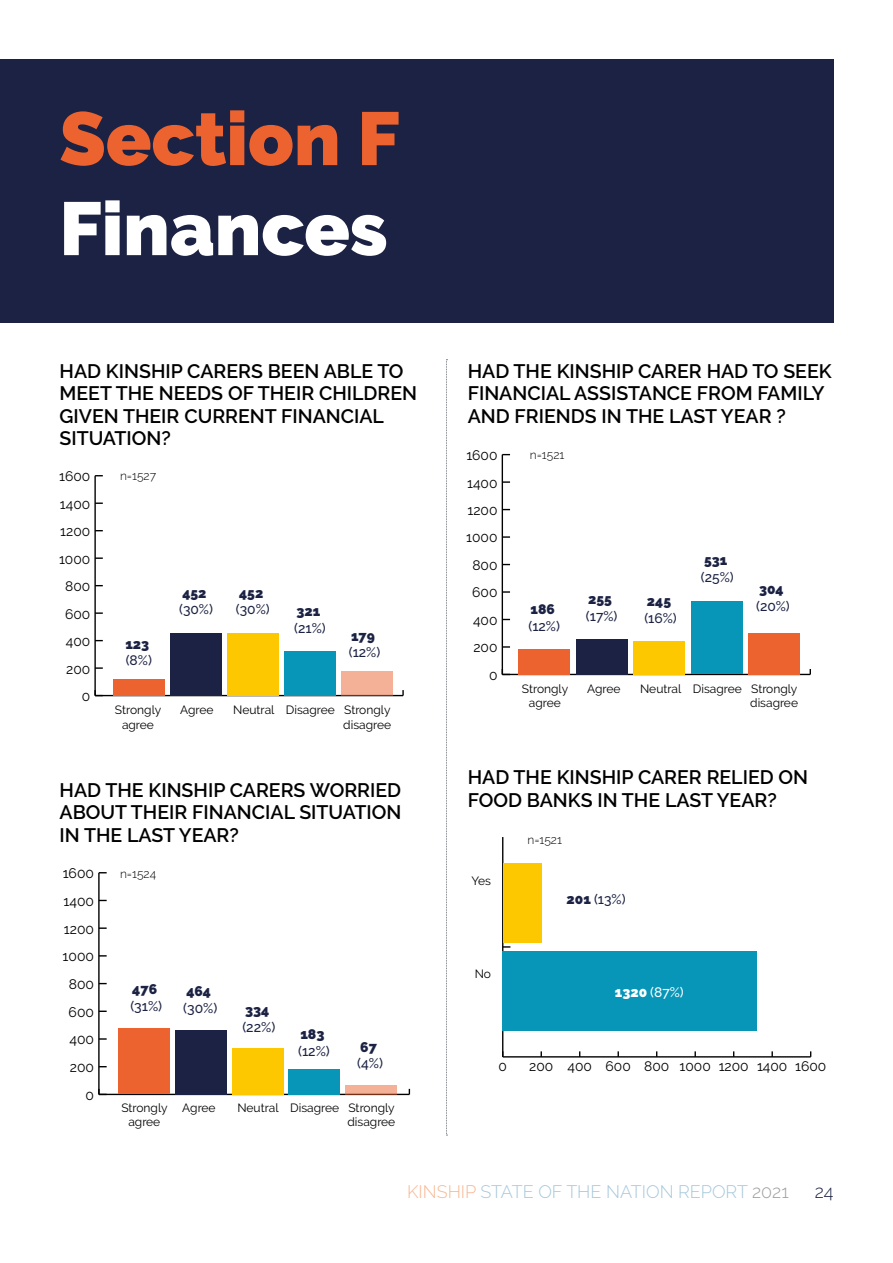
<style>
.page{position:relative;width:893px;height:1263px;background:#fff}
.page>*{position:absolute;margin:0;border:0;box-sizing:border-box;transform-origin:0 0}
.t1{font:900 75px "Raleway";color:#ec632f}
.t2{font:900 75px "Raleway";color:#fff}
.t3{font:600 19.5px/22.5px "Raleway";color:#000}
.t4{font:300 18px "Raleway";color:#a6c8db}
.t5{font:300 18px "Raleway";color:#1c2243}
.t6{font:13.95px "Raleway";color:#000}
.t7{font:500 13.95px "Raleway";color:#1c2243}
.t8{font:900 13.95px "Raleway";color:#1c2243}
.t9{font:13.8px "Raleway";color:#000}
.t10{font:500 13.8px "Raleway";color:#1c2243}
.t11{font:900 13.8px "Raleway";color:#1c2243}
.t12{font:500 13.8px "Raleway";color:#fff}
.t13{font:12px/14.4px "Raleway";color:#000;text-align:center}
.t14{font:300 12px "Raleway";color:#000}
.s1{font-weight:900}
.s2{color:#f8b794}
.s3{color:#9d9d9c}
</style>
<div class="page">
<div style="left:0;top:60px;width:833px;height:263px;background:#1c2243"></div>
<hr style="left:95px;top:695px;width:308px;height:1px;background:#000">
<hr style="left:94px;top:476px;width:2px;height:219px;background:#000">
<svg style="left:94px;top:690px;width:9px;height:6px"></svg>
<svg style="left:95px;top:667px;width:8px;height:2px"></svg>
<svg style="left:95px;top:612px;width:8px;height:2px"></svg>
<svg style="left:95px;top:557px;width:8px;height:2px"></svg>
<svg style="left:95px;top:502px;width:8px;height:2px"></svg>
<div style="left:341px;top:671px;width:51px;height:24px;background:#f5b197"></div>
<div style="left:284px;top:651px;width:51px;height:44px;background:#0795b8"></div>
<div style="left:227px;top:633px;width:51px;height:62px;background:#fec800"></div>
<div style="left:170px;top:633px;width:51px;height:62px;background:#1c2243"></div>
<div style="left:113px;top:679px;width:51px;height:16px;background:#ec632f"></div>
<hr style="left:99px;top:1094px;width:310px;height:1px;background:#000">
<hr style="left:98px;top:873px;width:2px;height:221px;background:#000">
<svg style="left:98px;top:1089px;width:9px;height:6px"></svg>
<svg style="left:99px;top:1038px;width:8px;height:2px"></svg>
<svg style="left:99px;top:1010px;width:8px;height:2px"></svg>
<svg style="left:99px;top:927px;width:8px;height:2px"></svg>
<div style="left:346px;top:1085px;width:51px;height:9px;background:#f5b197"></div>
<div style="left:289px;top:1069px;width:51px;height:25px;background:#0795b8"></div>
<div style="left:232px;top:1048px;width:51px;height:46px;background:#fec800"></div>
<div style="left:175px;top:1030px;width:51px;height:64px;background:#1c2243"></div>
<div style="left:119px;top:1028px;width:51px;height:66px;background:#ec632f"></div>
<hr style="left:502px;top:674px;width:308px;height:1px;background:#000">
<hr style="left:502px;top:455px;width:1px;height:219px;background:#000">
<svg style="left:503px;top:646px;width:7px;height:2px"></svg>
<svg style="left:503px;top:591px;width:7px;height:2px"></svg>
<svg style="left:503px;top:536px;width:7px;height:2px"></svg>
<svg style="left:503px;top:481px;width:7px;height:2px"></svg>
<div style="left:748px;top:633px;width:52px;height:41px;background:#ec632f"></div>
<div style="left:691px;top:601px;width:52px;height:73px;background:#0795b8"></div>
<div style="left:633px;top:641px;width:52px;height:33px;background:#fec800"></div>
<div style="left:576px;top:639px;width:52px;height:35px;background:#1c2243"></div>
<div style="left:518px;top:649px;width:52px;height:25px;background:#ec632f"></div>
<hr style="left:503px;top:1056px;width:308px;height:1px;background:#000">
<hr style="left:502px;top:837px;width:1px;height:220px;background:#000">
<svg style="left:503px;top:946px;width:7px;height:2px"></svg>
<div style="left:503px;top:951px;width:254px;height:79px;background:#0795b8"></div>
<div style="left:503px;top:863px;width:38px;height:79px;background:#fec800"></div>
<svg style="left:446px;top:359px;width:1px;height:777px"></svg>
<h1 class="t1" style="left:60px;top:95px;width:342px">Section F</h1>
<h1 class="t2" style="left:60px;top:185px;width:329px">Finances</h1>
<p class="t3" style="left:60px;top:360px;width:359px">HAD KINSHIP CARERS BEEN ABLE TO<br>MEET THE NEEDS OF THEIR CHILDREN<br>GIVEN THEIR CURRENT FINANCIAL<br>SITUATION?</p>
<p class="t9" style="left:59px;top:468px;width:33px">1600</p>
<p class="t9" style="left:60px;top:496px;width:32px">1400</p>
<p class="t9" style="left:60px;top:523px;width:31px">1200</p>
<p class="t9" style="left:59px;top:551px;width:33px">1000</p>
<p class="t9" style="left:65px;top:578px;width:27px">800</p>
<p class="t9" style="left:65px;top:606px;width:27px">600</p>
<p class="t9" style="left:66px;top:633px;width:26px">400</p>
<p class="t9" style="left:66px;top:661px;width:26px">200</p>
<p class="t9" style="left:82px;top:688px;width:10px">0</p>
<p class="t14" style="left:120px;top:469px;width:38px">n=1527</p>
<p class="t11" style="left:125px;top:636px;width:25px">123</p>
<p class="t10" style="left:126px;top:653px;width:28px">(8%)</p>
<p class="t11" style="left:182px;top:585px;width:26px">452</p>
<p class="t10" style="left:179px;top:602px;width:35px">(30%)</p>
<p class="t11" style="left:239px;top:585px;width:26px">452</p>
<p class="t10" style="left:236px;top:602px;width:35px">(30%)</p>
<p class="t11" style="left:296px;top:604px;width:25px">321</p>
<p class="t10" style="left:294px;top:620px;width:33px">(21%)</p>
<p class="t11" style="left:351px;top:628px;width:25px">179</p>
<p class="t10" style="left:349px;top:645px;width:33px">(12%)</p>
<p class="t13" style="left:115px;top:703px;width:48px">Strongly agree</p>
<p class="t13" style="left:180px;top:703px;width:35px">Agree</p>
<p class="t13" style="left:233px;top:703px;width:159px;text-align:right">Neutral Disagree Strongly disagree</p>
<p class="t3" style="left:60px;top:778px;width:343px;text-align:justify">HAD THE KINSHIP CARERS WORRIED ABOUT THEIR FINANCIAL SITUATION IN THE LAST YEAR?</p>
<p class="t6" style="left:63px;top:865px;width:33px">1600</p>
<p class="t14" style="left:120px;top:866px;width:38px">n=1524</p>
<p class="t6" style="left:63px;top:893px;width:32px">1400</p>
<p class="t6" style="left:64px;top:921px;width:32px">1200</p>
<p class="t6" style="left:63px;top:948px;width:33px">1000</p>
<p class="t6" style="left:69px;top:976px;width:27px">800</p>
<p class="t6" style="left:69px;top:1004px;width:27px">600</p>
<p class="t6" style="left:69px;top:1031px;width:26px">400</p>
<p class="t6" style="left:70px;top:1059px;width:26px">200</p>
<p class="t6" style="left:86px;top:1087px;width:10px">0</p>
<p class="t8" style="left:132px;top:981px;width:26px">476</p>
<p class="t7" style="left:130px;top:998px;width:33px">(31%)</p>
<p class="t8" style="left:186px;top:983px;width:26px">464</p>
<p class="t7" style="left:183px;top:1000px;width:36px">(30%)</p>
<p class="t8" style="left:245px;top:1002px;width:26px">334</p>
<p class="t7" style="left:242px;top:1019px;width:34px">(22%)</p>
<p class="t8" style="left:300px;top:1026px;width:26px">183</p>
<p class="t7" style="left:298px;top:1043px;width:33px">(12%)</p>
<p class="t8" style="left:360px;top:1038px;width:18px">67</p>
<p class="t7" style="left:357px;top:1055px;width:27px">(4%)</p>
<p class="t13" style="left:121px;top:1100px;width:48px">Strongly agree</p>
<p class="t13" style="left:182px;top:1100px;width:35px">Agree</p>
<p class="t13" style="left:237px;top:1100px;width:159px;text-align:right">Neutral Disagree Strongly disagree</p>
<p class="t3" style="left:468px;top:360px;width:365px">HAD THE KINSHIP CARER HAD TO SEEK<br>FINANCIAL ASSISTANCE FROM FAMILY<br>AND FRIENDS IN THE LAST YEAR ?</p>
<p class="t14" style="left:530px;top:448px;width:36px">n=1521</p>
<p class="t9" style="left:466px;top:447px;width:33px">1600</p>
<p class="t9" style="left:467px;top:475px;width:32px">1400</p>
<p class="t9" style="left:468px;top:502px;width:31px">1200</p>
<p class="t9" style="left:466px;top:530px;width:33px">1000</p>
<p class="t9" style="left:472px;top:557px;width:27px">800</p>
<p class="t9" style="left:472px;top:584px;width:27px">600</p>
<p class="t9" style="left:473px;top:612px;width:26px">400</p>
<p class="t9" style="left:473px;top:639px;width:26px">200</p>
<p class="t9" style="left:489px;top:667px;width:10px">0</p>
<p class="t11" style="left:530px;top:601px;width:26px">186</p>
<p class="t10" style="left:528px;top:618px;width:33px">(12%)</p>
<p class="t11" style="left:588px;top:591px;width:25px">255</p>
<p class="t10" style="left:586px;top:608px;width:33px">(17%)</p>
<p class="t11" style="left:647px;top:593px;width:26px">245</p>
<p class="t10" style="left:644px;top:610px;width:34px">(16%)</p>
<p class="t11" style="left:704px;top:552px;width:25px">531</p>
<p class="t10" style="left:701px;top:569px;width:34px">(25%)</p>
<p class="t11" style="left:759px;top:581px;width:26px">304</p>
<p class="t10" style="left:756px;top:598px;width:35px">(20%)</p>
<p class="t13" style="left:522px;top:681px;width:48px">Strongly agree</p>
<p class="t13" style="left:587px;top:681px;width:35px">Agree</p>
<p class="t13" style="left:640px;top:681px;width:159px;text-align:right">Neutral Disagree Strongly disagree</p>
<p class="t3" style="left:468px;top:766px;width:342px">HAD THE KINSHIP CARER RELIED ON<br>FOOD BANKS IN THE LAST YEAR?</p>
<p class="t13" style="left:471px;top:873px;width:21px">Yes</p>
<p class="t14" style="left:527px;top:833px;width:36px">n=1521</p>
<p class="t10" style="left:567px;top:892px;width:60px"><span class="s1">201</span> (13%)</p>
<p class="t13" style="left:475px;top:966px;width:18px">No</p>
<p class="t12" style="left:615px;top:984px;width:70px"><span class="s1">1320</span> (87%)</p>
<p class="t9" style="left:498px;top:1058px;width:10px">0</p>
<p class="t9" style="left:529px;top:1058px;width:299px">200 400 600 800 1000 1200 1400 1600</p>
<p class="t4" style="left:407px;top:1181px;width:383px"><span class="s2">KINSHIP</span> STATE OF THE NATION REPORT <span class="s3">2021</span></p>
<p class="t5" style="left:815px;top:1181px;width:20px">24</p>
</div>
